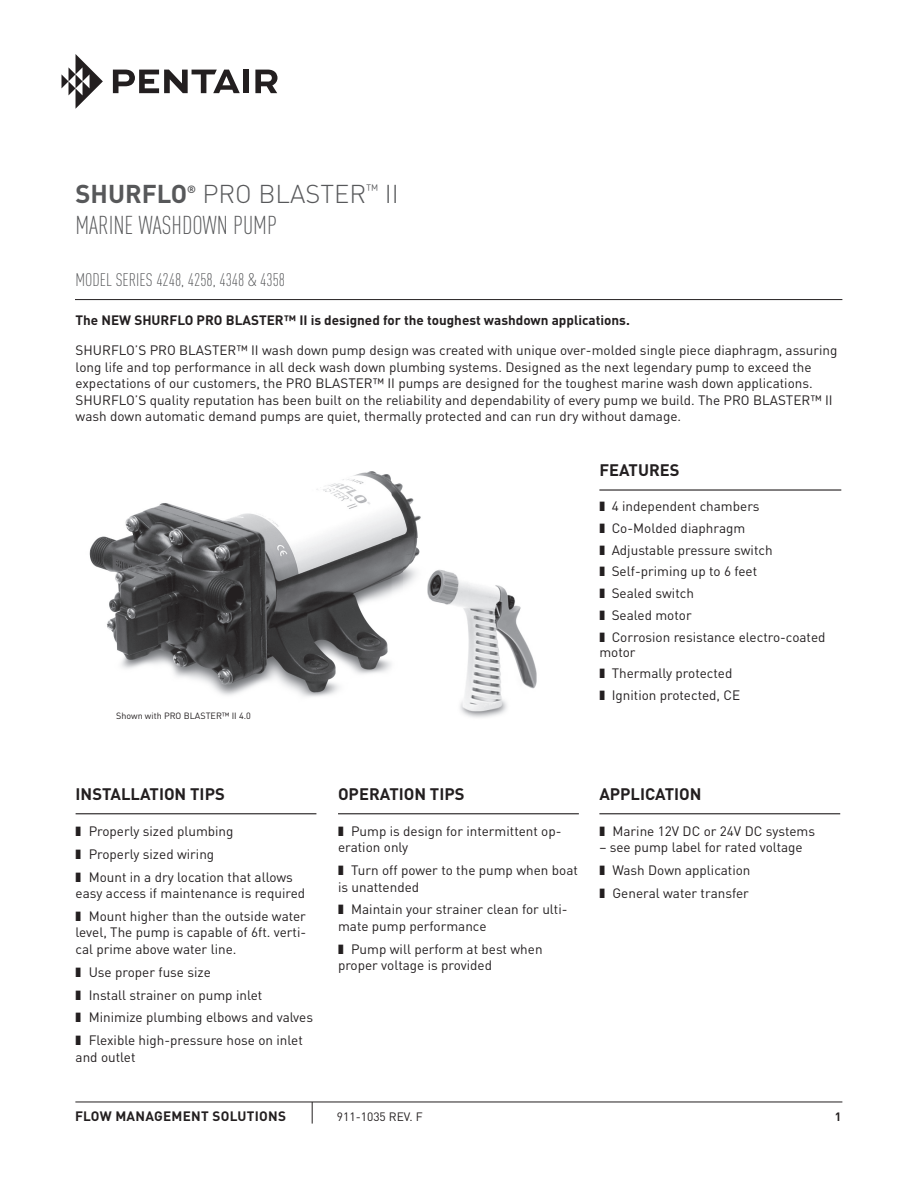
<style>
.page{position:relative;width:918px;height:1188px;background:#fff}
.page>*{position:absolute;margin:0;border:0;box-sizing:border-box;transform-origin:0 0}
.t1{font:300 25.5px "DIN Cond";color:#57585a}
.t2{font:300 25.5px "DIN";color:#57585a}
.t3{font:700 25.5px "DIN";color:#57585a}
.t4{font:300 18px "DIN Cond";color:#57585a}
.t5{font:700 16.5px "DIN";color:#231f20}
.t6{font:13.5px/23px "DIN";color:#231f20}
.t7{font:700 13.5px "DIN";color:#231f20}
.t8{font:700 13.5px "DIN";letter-spacing:.02em;color:#231f20}
.t9{font:12px "DIN";color:#231f20}
.t10{font:700 12px "DIN";color:#231f20}
.t11{font:700 10.5px "DIN";color:#57585a}
.t12{font:9px "DIN";color:#231f20}
</style>
<div class="page">
<svg style="left:62px;top:54px;width:41px;height:55px"></svg>
<svg style="left:113px;top:70px;width:127px;height:23px"></svg>
<div style="left:244px;top:70px;width:5px;height:23px;background:#231f20"></div>
<svg style="left:255px;top:70px;width:22px;height:23px"></svg>
<hr style="left:75px;top:299px;width:767px;height:1px;background:#231f20">
<hr style="left:75px;top:1102px;width:767px;height:1px;background:#231f20">
<svg style="left:312px;top:1102px;width:1px;height:22px"></svg>
<hr style="left:76px;top:813px;width:240px;height:1px;background:#231f20">
<hr style="left:338px;top:813px;width:241px;height:1px;background:#231f20">
<hr style="left:599px;top:813px;width:241px;height:1px;background:#231f20">
<hr style="left:599px;top:489px;width:242px;height:2px;background:#231f20">
<img style="left:445px;top:571px;width:92px;height:147px">
<img style="left:89px;top:471px;width:332px;height:226px">
<img style="left:404px;top:539px;width:41px;height:158px">
<h1 class="t3" style="left:76px;top:177px;width:113px">SHURFLO</h1>
<p class="t11" style="left:187px;top:182px;width:10px">®</p>
<h1 class="t2" style="left:202px;top:178px;width:198px">PRO BLASTER<sup>™</sup> II</h1>
<h1 class="t1" style="left:76px;top:210px;width:203px">MARINE WASHDOWN PUMP</h1>
<h2 class="t4" style="left:76px;top:269px;width:211px">MODEL SERIES 4248, 4258, 4348 &amp; 4358</h2>
<p class="t7" style="left:76px;top:312px;width:556px">The NEW SHURFLO PRO BLASTER™ II is designed for the toughest washdown applications.</p>
<p class="t6" style="left:76px;top:342px;width:763px;line-height:16.5px">SHURFLO’S PRO BLASTER™ II wash down pump design was created with unique over-molded single piece diaphragm, assuring long life and top performance in all deck wash down plumbing systems. Designed as the next legendary pump to exceed the expectations of our customers, the PRO BLASTER™ II pumps are designed for the toughest marine wash down applications.<br>SHURFLO’S quality reputation has been built on the reliability and dependability of every pump we build. The PRO BLASTER™ II wash down automatic demand pumps are quiet, thermally protected and can run dry without damage.</p>
<p class="t12" style="left:116px;top:710px;width:136px">Shown with PRO BLASTER™ II 4.0</p>
<p class="t5" style="left:599px;top:459px;width:82px">FEATURES</p>
<p class="t6" style="left:599px;top:495px;width:228px;line-height:21.8px">❚ 4 independent chambers<br>❚ Co-Molded diaphragm<br>❚ Adjustable pressure switch<br>❚ Self-priming up to 6 feet<br>❚ Sealed switch<br>❚ Sealed motor<br>❚ Corrosion resistance electro-coated</p>
<p class="t6" style="left:599px;top:641px;width:142px;line-height:21.8px">motor<br>❚ Thermally protected ❚ Ignition protected, CE</p>
<p class="t5" style="left:76px;top:783px;width:151px">INSTALLATION TIPS</p>
<p class="t6" style="left:76px;top:820px;width:219px">❚ Properly sized plumbing<br>❚ Properly sized wiring<br>❚ Mount in a dry location that allows</p>
<p class="t6" style="left:76px;top:882px;width:232px">easy access if maintenance is required ❚ Mount higher than the outside water</p>
<p class="t6" style="left:76px;top:924px;width:232px;line-height:16.2px">level, The pump is capable of 6ft. verti&shy;cal prime above water line.</p>
<p class="t6" style="left:76px;top:960px;width:239px">❚ Use proper fuse size<br>❚ Install strainer on pump inlet<br>❚ Minimize plumbing elbows and valves ❚ Flexible high-pressure hose on inlet</p>
<p class="t6" style="left:76px;top:1045px;width:61px">and outlet</p>
<p class="t5" style="left:338px;top:783px;width:128px">OPERATION TIPS</p>
<p class="t6" style="left:338px;top:823px;width:225px;line-height:16.2px">❚ Pump is design for intermittent op&shy;eration only</p>
<p class="t6" style="left:338px;top:862px;width:241px;line-height:16.2px">❚ Turn off power to the pump when boat is unattended</p>
<p class="t6" style="left:338px;top:901px;width:231px;line-height:16.2px">❚ Maintain your strainer clean for ulti&shy;mate pump performance</p>
<p class="t6" style="left:338px;top:940px;width:206px;line-height:16.2px">❚ Pump will perform at best when proper voltage is provided</p>
<p class="t5" style="left:599px;top:783px;width:104px">APPLICATION</p>
<p class="t6" style="left:599px;top:820px;width:217px">❚ Marine 12V DC or 24V DC systems</p>
<p class="t6" style="left:599px;top:836px;width:205px">– see pump label for rated voltage ❚ Wash Down application<br>❚ General water transfer</p>
<p class="t8" style="left:75px;top:1108px;width:213px">FLOW MANAGEMENT SOLUTIONS</p>
<p class="t9" style="left:337px;top:1110px;width:87px">911-1035 REV. F</p>
<p class="t10" style="left:835px;top:1109px;width:8px">1</p>
</div>
